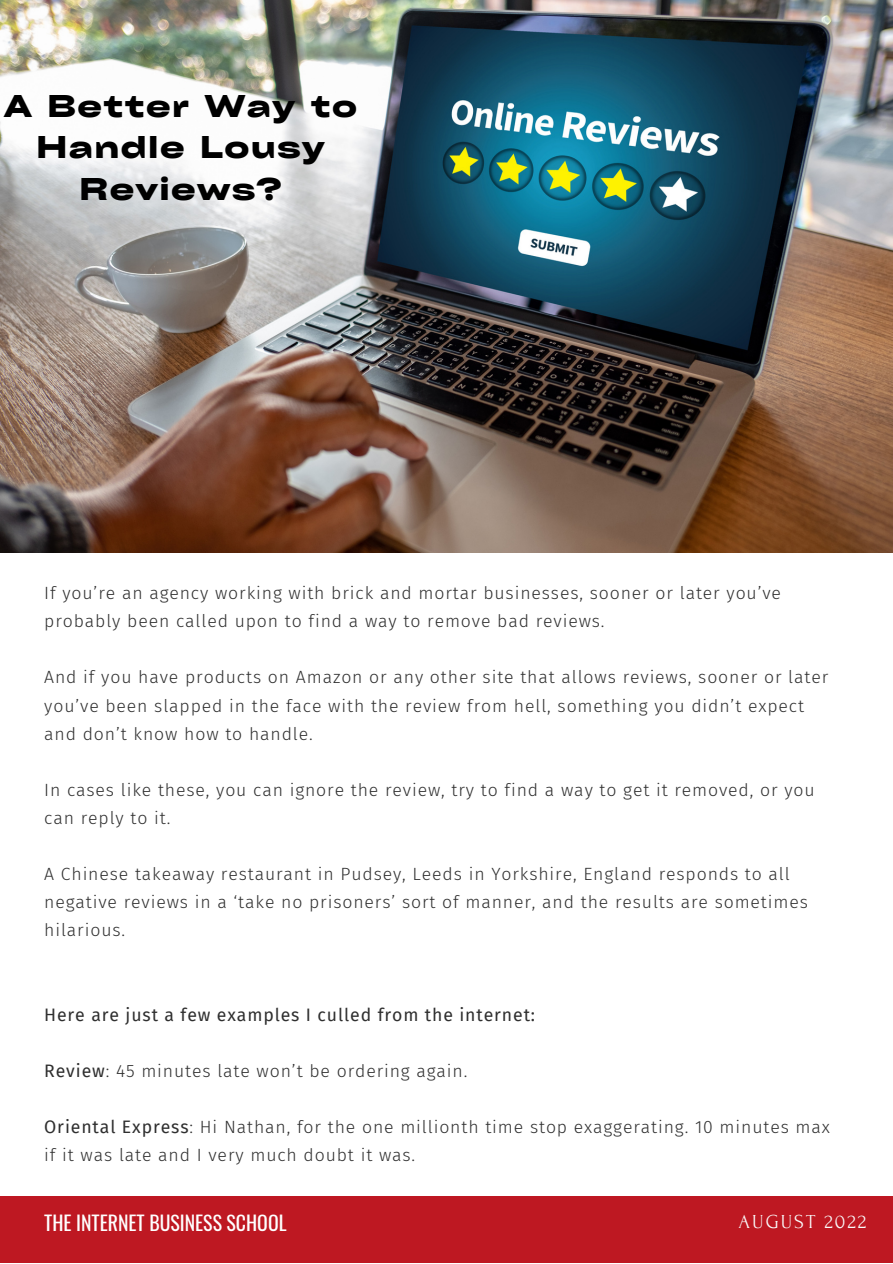
<style>
.page{position:relative;width:893px;height:1264px;background:#fff}
.page>*{position:absolute;margin:0;border:0;box-sizing:border-box;transform-origin:0 0}
.t1{font:700 30.15px/41.5px "Cy Grotesk Grand";letter-spacing:.05em;color:#000;text-align:center}
.t2{font:19.8px "Oswald";color:#fff}
.t3{font:19.8px "Forum";letter-spacing:.1em;color:#fafafa}
.t4{font:300 17.7px/28px "Fira Sans";letter-spacing:.05em;color:#2f2f2f}
.t5{font:17.7px "Fira Sans";letter-spacing:.05em;color:#2f2f2f}
.s1{font-weight:400}
</style>
<div class="page">
<div style="left:0;top:1196px;width:892px;height:66px;background:#be1822"></div>
<img style="left:0;top:0;width:892px;height:552px">
<h1 class="t1" style="left:4px;top:84px;width:354px">A Better Way to<br>Handle Lousy<br>Reviews?</h1>
<p class="t4" style="left:44px;top:579px;width:738px">If you’re an agency working with brick and mortar businesses, sooner or later you’ve probably been called upon to find a way to remove bad reviews.</p>
<p class="t4" style="left:44px;top:663px;width:785px">And if you have products on Amazon or any other site that allows reviews, sooner or later you’ve been slapped in the face with the review from hell, something you didn’t expect and don’t know how to handle.</p>
<p class="t4" style="left:44px;top:776px;width:772px">In cases like these, you can ignore the review, try to find a way to get it removed, or you can reply to it.</p>
<p class="t4" style="left:44px;top:860px;width:765px">A Chinese takeaway restaurant in Pudsey, Leeds in Yorkshire, England responds to all negative reviews in a ‘take no prisoners’ sort of manner, and the results are sometimes hilarious.</p>
<p class="t5" style="left:44px;top:1004px;width:492px">Here are just a few examples I culled from the internet:</p>
<p class="t4" style="left:44px;top:1057px;width:424px"><span class="s1">Review</span>: 45 minutes late won’t be ordering again.</p>
<p class="t4" style="left:44px;top:1113px;width:787px"><span class="s1">Oriental Express</span>: Hi Nathan, for the one millionth time stop exaggerating. 10 minutes max if it was late and I very much doubt it was.</p>
<p class="t2" style="left:44px;top:1207px;width:244px">THE INTERNET BUSINESS SCHOOL</p>
<p class="t3" style="left:738px;top:1210px;width:129px">AUGUST 2022</p>
</div>
